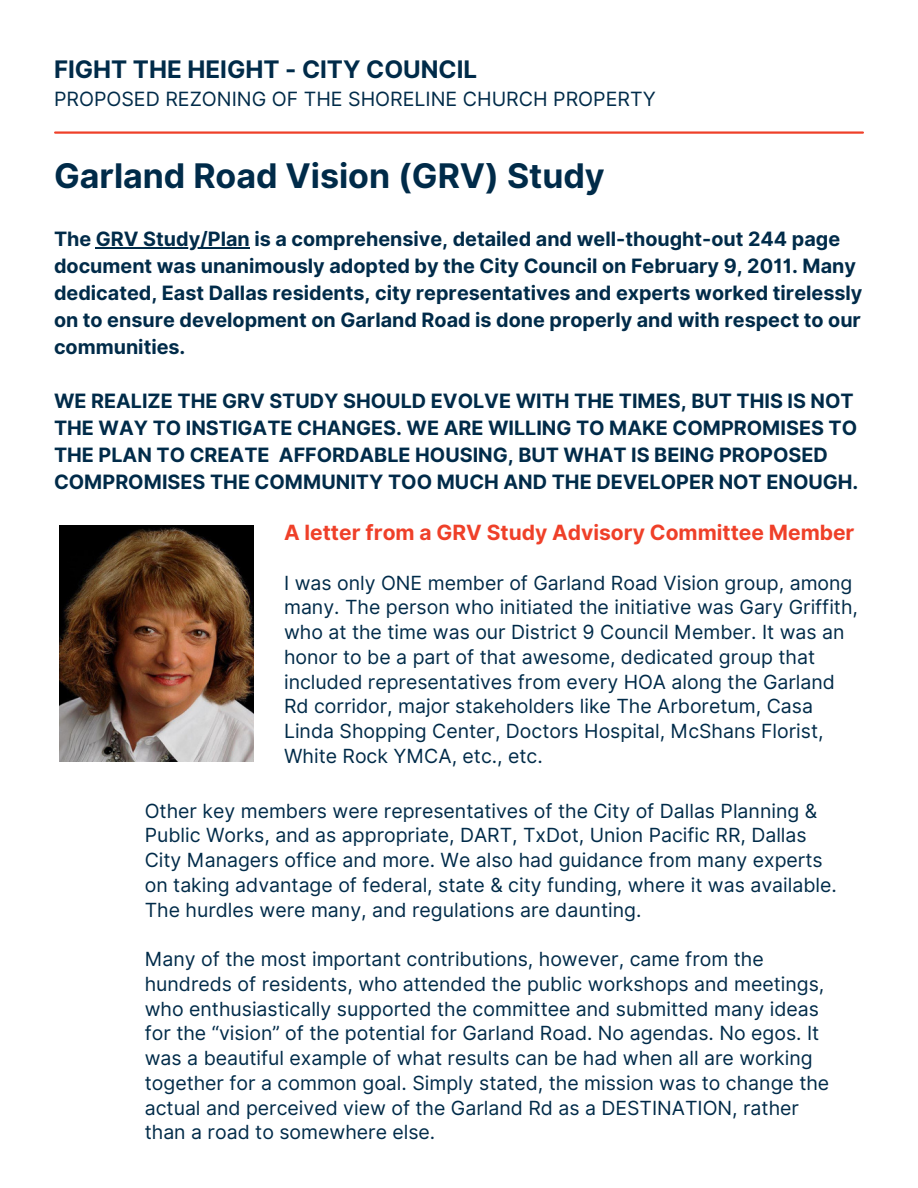
<style>
.page{position:relative;width:918px;height:1188px;background:#fff}
.page>*{position:absolute;margin:0;border:0;box-sizing:border-box;transform-origin:0 0}
.t1{font:700 33.9px "Inter";color:#002b49}
.t2{font:700 24.15px "Inter";color:#002b49}
.t3{font:700 21px "Inter";color:#ef4029}
.t4{font:700 19.8px/27px "Inter";color:#002b49}
.t5{font:19.65px "Inter";color:#002b49}
.t6{font:19.5px/24.8px "Inter";color:#002b49}
</style>
<div class="page">
<hr style="left:55px;top:131px;width:808px;height:3px;background:#ef4029">
<hr style="left:96px;top:247px;width:154px;height:1px;background:#002b49">
<img style="left:59px;top:526px;width:195px;height:235px">
<p class="t2" style="left:54px;top:55px;width:425px">FIGHT THE HEIGHT - CITY COUNCIL</p>
<p class="t5" style="left:54px;top:88px;width:603px">PROPOSED REZONING OF THE SHORELINE CHURCH PROPERTY</p>
<h1 class="t1" style="left:54px;top:155px;width:552px">Garland Road Vision (GRV) Study</h1>
<p class="t4" style="left:54px;top:225px;width:810px">The GRV Study/Plan is a comprehensive, detailed and well-thought-out 244 page document was unanimously adopted by the City Council on February 9, 2011. Many dedicated, East Dallas residents, city representatives and experts worked tirelessly on to ensure development on Garland Road is done properly and with respect to our communities.</p>
<p class="t4" style="left:54px;top:387px;width:806px">WE REALIZE THE GRV STUDY SHOULD EVOLVE WITH THE TIMES, BUT THIS IS NOT THE WAY TO INSTIGATE CHANGES. WE ARE WILLING TO MAKE COMPROMISES TO THE PLAN TO CREATE AFFORDABLE HOUSING, BUT WHAT IS BEING PROPOSED COMPROMISES THE COMMUNITY TOO MUCH AND THE DEVELOPER NOT ENOUGH.</p>
<p class="t3" style="left:284px;top:520px;width:572px">A letter from a GRV Study Advisory Committee Member</p>
<p class="t6" style="left:284px;top:570px;width:575px">I was only ONE member of Garland Road Vision group, among many. The person who initiated the initiative was Gary Griffith, who at the time was our District 9 Council Member. It was an honor to be a part of that awesome, dedicated group that included representatives from every HOA along the Garland Rd corridor, major stakeholders like The Arboretum, Casa Linda Shopping Center, Doctors Hospital, McShans Florist, White Rock YMCA, etc., etc.</p>
<p class="t6" style="left:145px;top:798px;width:694px">Other key members were representatives of the City of Dallas Planning &amp; Public Works, and as appropriate, DART, TxDot, Union Pacific RR, Dallas City Managers office and more. We also had guidance from many experts on taking advantage of federal, state &amp; city funding, where it was available.<br>The hurdles were many, and regulations are daunting.</p>
<p class="t6" style="left:145px;top:947px;width:686px">Many of the most important contributions, however, came from the hundreds of residents, who attended the public workshops and meetings, who enthusiastically supported the committee and submitted many ideas for the “vision” of the potential for Garland Road. No agendas. No egos. It was a beautiful example of what results can be had when all are working together for a common goal. Simply stated, the mission was to change the actual and perceived view of the Garland Rd as a DESTINATION, rather than a road to somewhere else.</p>
</div>
